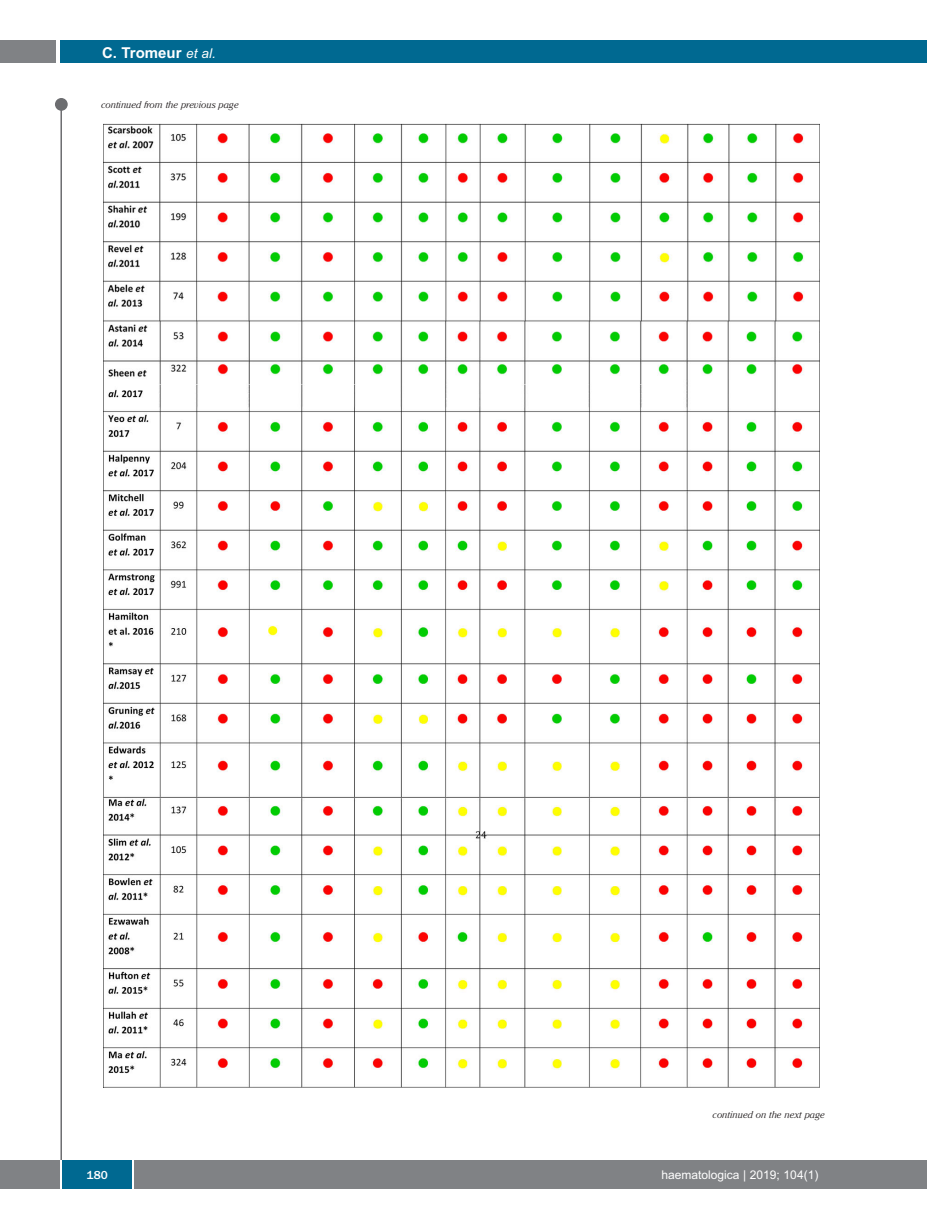
<style>
.page{position:relative;width:927px;height:1225px;background:#fff}
.page>*{position:absolute;margin:0;border:0;box-sizing:border-box;transform-origin:0 0}
.t1{font:700 15px "Arial";color:#fff}
.t2{font:12px "Arial";color:#fff}
.t3{font:500 12px "Franklin Gothic";color:#fff}
.t4{font:italic 300 9.75px "Cheltenham";color:#231f20}
.s1{font-weight:400;font-style:italic;font-size:13.5px}
</style>
<div class="page">
<div style="left:911px;top:40px;width:16px;height:22px;background:#006991"></div>
<div style="left:910px;top:1160px;width:17px;height:28px;background:#808285"></div>
<div style="left:55px;top:98px;width:13px;height:13px;background:#6c6d70;border-radius:50%"></div>
<hr style="left:60px;top:101px;width:2px;height:1061px;background:#6c6d70">
<div style="left:60px;top:40px;width:852px;height:22px;background:#006991"></div>
<div style="left:0;top:40px;width:56px;height:22px;background:#808285"></div>
<div style="left:0;top:1160px;width:911px;height:28px;background:#808285"></div>
<div style="left:62px;top:1160px;width:71px;height:28px;background:#006991"></div>
<hr style="left:60px;top:1160px;width:2px;height:28px;background:#fff">
<svg style="left:133px;top:1160px;width:1px;height:28px"></svg>
<img style="left:103px;top:124px;width:716px;height:963px">
<h1 class="t1" style="left:102px;top:44px;width:115px">C. Tromeur <span class="s1">et al.</span></h1>
<p class="t4" style="left:101px;top:100px;width:139px">continued from the previous page</p>
<p class="t4" style="left:713px;top:1111px;width:114px">continued on the next page</p>
<p class="t3" style="left:87px;top:1167px;width:23px">180</p>
<p class="t2" style="left:661px;top:1167px;width:158px">haematologica | 2019; 104(1)</p>
</div>
